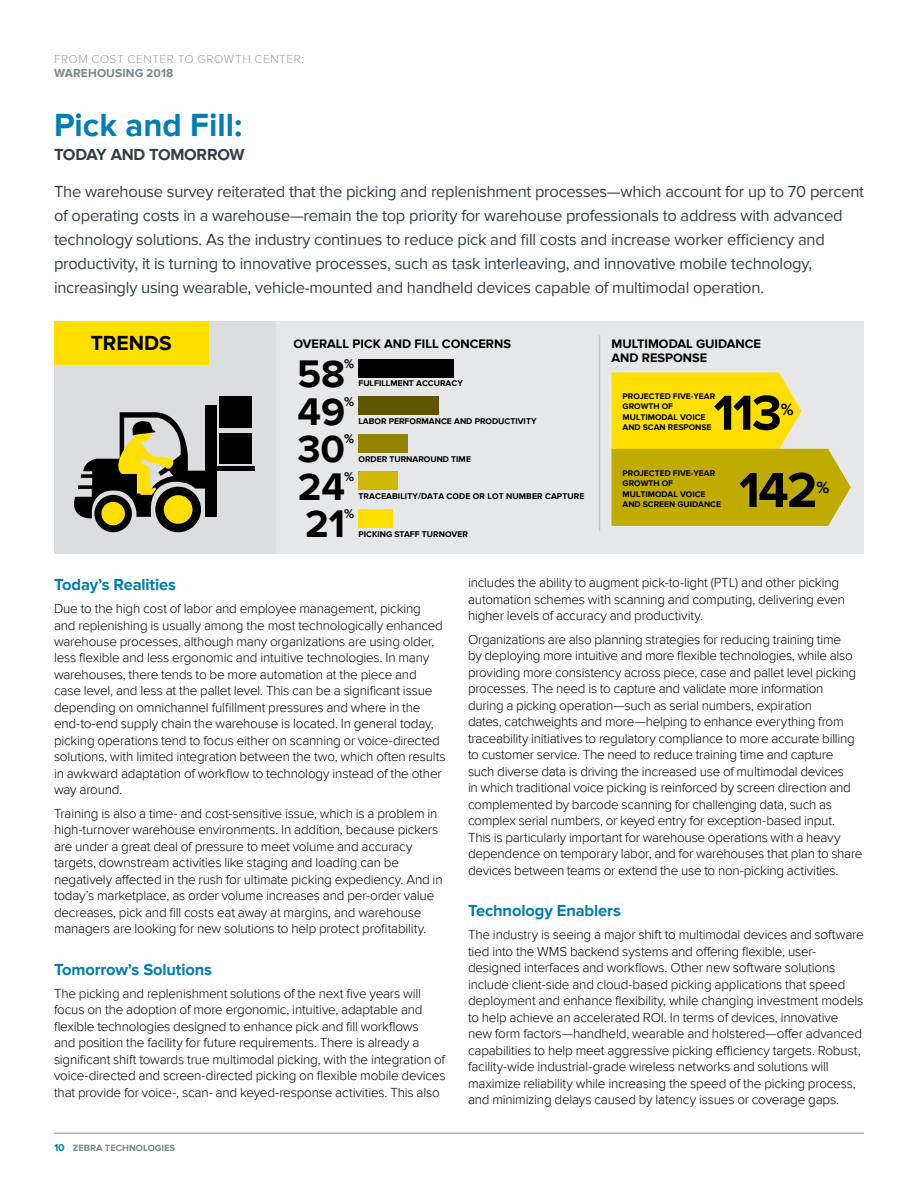
<style>
.page{position:relative;width:918px;height:1188px;background:#fff}
.page>*{position:absolute;margin:0;border:0;box-sizing:border-box;transform-origin:0 0}
.t1{font:700 51px "Proxima Nova";letter-spacing:-.035em;color:#000}
.t2{font:700 39.6px "Proxima Nova";color:#000}
.t3{font:700 33px "Proxima Nova";color:#007db1}
.t4{font:700 21px "Proxima Nova";color:#000}
.t5{font:700 16.95px "Proxima Nova";color:#000}
.t6{font:16.5px/24px "Proxima Nova";letter-spacing:-.015em;color:#343e47}
.t7{font:700 16.5px "Proxima Nova";letter-spacing:-.01em;color:#007db1}
.t8{font:700 16.5px "Proxima Nova";letter-spacing:-.015em;color:#343e47}
.t9{font:300 13.5px/16.5px "Proxima Nova";letter-spacing:-.015em;color:#000}
.t10{font:700 13.2px "Proxima Nova";color:#000}
.t11{font:700 12.75px/13.5px "Proxima Nova";color:#000}
.t12{font:300 12px "Proxima Nova";letter-spacing:.04em;color:#999da2}
.t13{font:700 12px "Proxima Nova";letter-spacing:.01em;color:#7e868c}
.t14{font:700 9.3px "Proxima Nova";color:#7e868c}
.t15{font:700 8.55px/10.2px "Proxima Nova";color:#000}
.s1{font-size:10.5px;color:#007db1}
</style>
<div class="page">
<hr style="left:54px;top:1132px;width:810px;height:2px;background:#b6b8bc">
<div style="left:54px;top:321px;width:810px;height:233px;background:#e6e7e8"></div>
<div style="left:54px;top:321px;width:221px;height:233px;background:#dcddde"></div>
<div style="left:54px;top:321px;width:154px;height:43px;background:#ffdf00"></div>
<div style="left:358px;top:359px;width:96px;height:19px;background:#000"></div>
<div style="left:358px;top:397px;width:81px;height:18px;background:#605400"></div>
<div style="left:358px;top:434px;width:50px;height:18px;background:#938200"></div>
<div style="left:358px;top:472px;width:40px;height:18px;background:#d1b800"></div>
<div style="left:358px;top:509px;width:35px;height:19px;background:#ffdf00"></div>
<svg style="left:612px;top:372px;width:239px;height:154px;background:#ddc723"></svg>
<hr style="left:599px;top:335px;width:1px;height:196px;background:#c7c8ca">
<div style="left:205px;top:405px;width:11px;height:112px;background:#000"></div>
<div style="left:214px;top:466px;width:41px;height:5px;background:#000"></div>
<svg style="left:74px;top:412px;width:131px;height:120px"></svg>
<div style="left:219px;top:433px;width:33px;height:30px;background:#000"></div>
<div style="left:219px;top:396px;width:33px;height:32px;background:#000"></div>
<p class="t12" style="left:54px;top:53px;width:252px">FROM COST CENTER TO GROWTH CENTER:</p>
<p class="t13" style="left:54px;top:66px;width:121px">WAREHOUSING 2018</p>
<h3 class="t3" style="left:54px;top:106px;width:190px">Pick and Fill:</h3>
<p class="t8" style="left:54px;top:145px;width:192px">TODAY AND TOMORROW</p>
<p class="t6" style="left:54px;top:180px;width:812px">The warehouse survey reiterated that the picking and replenishment processes—which account for up to 70 percent of operating costs in a warehouse—remain the top priority for warehouse professionals to address with advanced technology solutions. As the industry continues to reduce pick and fill costs and increase worker efficiency and productivity, it is turning to innovative processes, such as task interleaving, and innovative mobile technology, increasingly using wearable, vehicle-mounted and handheld devices capable of multimodal operation.</p>
<h3 class="t4" style="left:91px;top:331px;width:82px">TRENDS</h3>
<p class="t11" style="left:293px;top:338px;width:219px">OVERALL PICK AND FILL CONCERNS</p>
<h2 class="t2" style="left:297px;top:351px;width:50px">58</h2>
<p class="t10" style="left:344px;top:356px;width:11px">%</p>
<h2 class="t2" style="left:297px;top:389px;width:49px">49</h2>
<p class="t10" style="left:344px;top:394px;width:11px">%</p>
<h2 class="t2" style="left:297px;top:426px;width:49px">30</h2>
<p class="t10" style="left:344px;top:431px;width:11px">%</p>
<h2 class="t2" style="left:298px;top:464px;width:49px">24</h2>
<p class="t10" style="left:344px;top:469px;width:11px">%</p>
<h2 class="t2" style="left:305px;top:501px;width:42px">21</h2>
<p class="t10" style="left:344px;top:506px;width:11px">%</p>
<p class="t15" style="left:358px;top:379px;width:106px">FULFILLMENT ACCURACY</p>
<p class="t15" style="left:358px;top:416px;width:180px">LABOR PERFORMANCE AND PRODUCTIVITY</p>
<p class="t15" style="left:358px;top:454px;width:114px">ORDER TURNAROUND TIME</p>
<p class="t15" style="left:358px;top:492px;width:228px">TRACEABILITY/DATA CODE OR LOT NUMBER CAPTURE</p>
<p class="t15" style="left:358px;top:529px;width:111px">PICKING STAFF TURNOVER</p>
<p class="t11" style="left:612px;top:338px;width:151px">MULTIMODAL GUIDANCE<br>AND RESPONSE</p>
<p class="t15" style="left:623px;top:392px;width:94px">PROJECTED FIVE-YEAR<br>GROWTH OF<br>MULTIMODAL VOICE<br>AND SCAN RESPONSE</p>
<h1 class="t1" style="left:714px;top:383px;width:70px">113</h1>
<p class="t5" style="left:781px;top:400px;width:14px">%</p>
<p class="t15" style="left:623px;top:468px;width:100px">PROJECTED FIVE-YEAR<br>GROWTH OF<br>MULTIMODAL VOICE<br>AND SCREEN GUIDANCE</p>
<h1 class="t1" style="left:739px;top:461px;width:80px">142</h1>
<p class="t5" style="left:816px;top:477px;width:14px">%</p>
<p class="t7" style="left:54px;top:575px;width:123px">Today’s Realities</p>
<p class="t9" style="left:54px;top:600px;width:393px">Due to the high cost of labor and employee management, picking and replenishing is usually among the most technologically enhanced warehouse processes, although many organizations are using older, less flexible and less ergonomic and intuitive technologies. In many warehouses, there tends to be more automation at the piece and case level, and less at the pallet level. This can be a significant issue depending on omnichannel fulfillment pressures and where in the end-to-end supply chain the warehouse is located. In general today, picking operations tend to focus either on scanning or voice-directed solutions, with limited integration between the two, which often results in awkward adaptation of workflow to technology instead of the other way around.</p>
<p class="t9" style="left:54px;top:805px;width:390px">Training is also a time- and cost-sensitive issue, which is a problem in high-turnover warehouse environments. In addition, because pickers are under a great deal of pressure to meet volume and accuracy targets, downstream activities like staging and loading can be negatively affected in the rush for ultimate picking expediency. And in today’s marketplace, as order volume increases and per-order value decreases, pick and fill costs eat away at margins, and warehouse managers are looking for new solutions to help protect profitability.</p>
<p class="t7" style="left:54px;top:960px;width:159px">Tomorrow’s Solutions</p>
<p class="t9" style="left:54px;top:985px;width:393px">The picking and replenishment solutions of the next five years will focus on the adoption of more ergonomic, intuitive, adaptable and flexible technologies designed to enhance pick and fill workflows<br>and position the facility for future requirements. There is already a significant shift towards true multimodal picking, with the integration of voice-directed and screen-directed picking on flexible mobile devices that provide for voice-, scan- and keyed-response activities. This also</p>
<p class="t14" style="left:54px;top:1143px;width:123px"><span class="s1">10</span> ZEBRA TECHNOLOGIES</p>
<p class="t9" style="left:468px;top:575px;width:379px">includes the ability to augment pick-to-light (PTL) and other picking automation schemes with scanning and computing, delivering even higher levels of accuracy and productivity.</p>
<p class="t9" style="left:468px;top:631px;width:396px">Organizations are also planning strategies for reducing training time<br>by deploying more intuitive and more flexible technologies, while also providing more consistency across piece, case and pallet level picking processes. The need is to capture and validate more information during a picking operation—such as serial numbers, expiration<br>dates, catchweights and more—helping to enhance everything from traceability initiatives to regulatory compliance to more accurate billing to customer service. The need to reduce training time and capture such diverse data is driving the increased use of multimodal devices<br>in which traditional voice picking is reinforced by screen direction and complemented by barcode scanning for challenging data, such as complex serial numbers, or keyed entry for exception-based input.<br>This is particularly important for warehouse operations with a heavy dependence on temporary labor, and for warehouses that plan to share devices between teams or extend the use to non-picking activities.</p>
<p class="t7" style="left:468px;top:901px;width:154px">Technology Enablers</p>
<p class="t9" style="left:468px;top:927px;width:397px">The industry is seeing a major shift to multimodal devices and software tied into the WMS backend systems and offering flexible, user&shy;designed interfaces and workflows. Other new software solutions include client-side and cloud-based picking applications that speed deployment and enhance flexibility, while changing investment models to help achieve an accelerated ROI. In terms of devices, innovative new form factors—handheld, wearable and holstered—offer advanced capabilities to help meet aggressive picking efficiency targets. Robust, facility-wide industrial-grade wireless networks and solutions will maximize reliability while increasing the speed of the picking process, and minimizing delays caused by latency issues or coverage gaps.</p>
</div>
